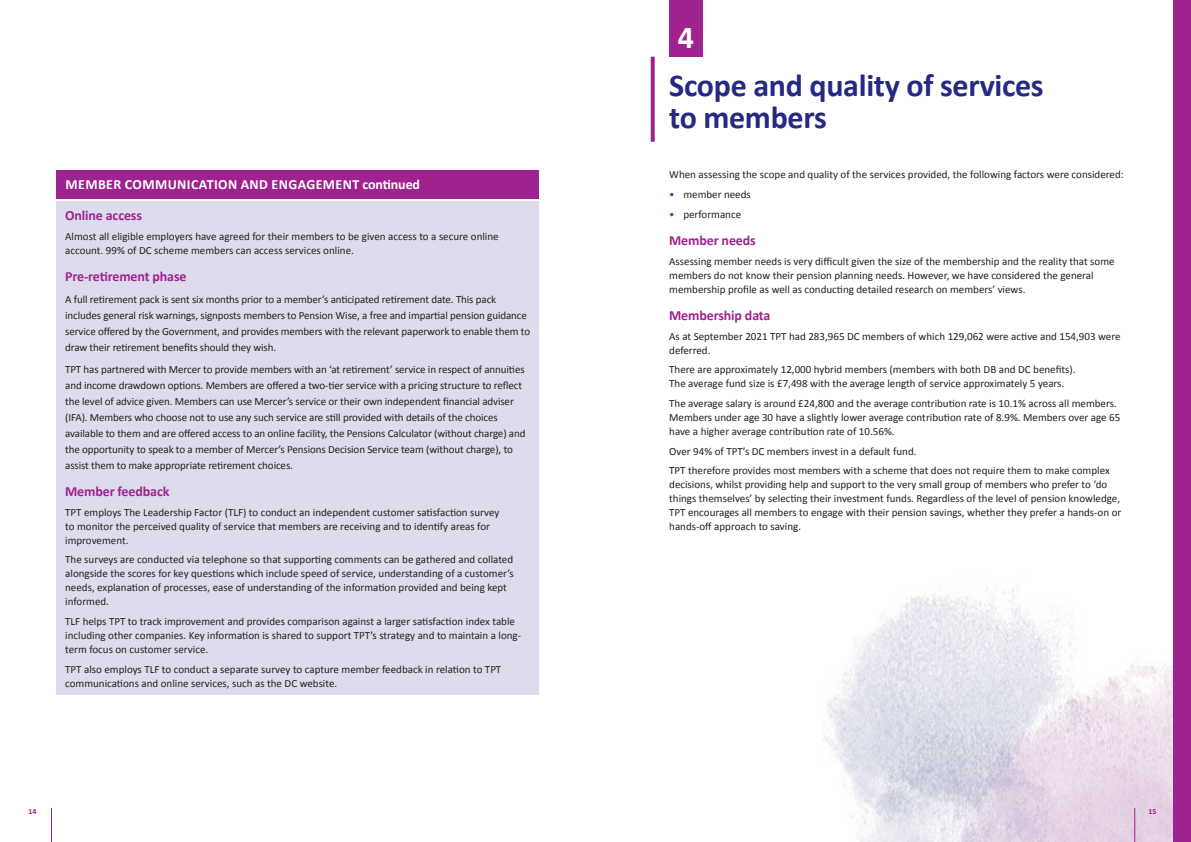
<style>
.page{position:relative;width:1191px;height:842px;background:#fff}
.page>*{position:absolute;margin:0;border:0;box-sizing:border-box;transform-origin:0 0}
.t1{font:700 32px/32px "Calibri";letter-spacing:-.01em;color:#252982}
.t2{font:700 32px "Calibri";color:#fff}
.Fushia_Header{font:700 14px "Calibri";letter-spacing:-.01em;color:#9f238e}
.t3{font:700 14px "Calibri";letter-spacing:.03em;color:#fff}
.Body{font:11px/14px "Calibri";color:#231f20}
.t4{font:700 8px "Calibri";color:#9f238e}
.s1{color:#9f238e}
</style>
<div class="page">
<img style="left:823px;top:549px;width:351px;height:293px">
<div style="left:1174px;top:0;width:17px;height:842px;background:#9f238e"></div>
<hr style="left:1134px;top:808px;width:1px;height:34px;background:#9f238e">
<hr style="left:51px;top:808px;width:1px;height:34px;background:#9f238e">
<div style="left:57px;top:170px;width:482px;height:28px;background:#9f238e"></div>
<div style="left:57px;top:201px;width:482px;height:494px;background:#dddcec"></div>
<svg style="left:650px;top:57px;width:4px;height:85px"></svg>
<div style="left:669px;top:0;width:33px;height:57px;background:#9f238e"></div>
<p class="t2" style="left:677px;top:15px;width:18px">4</p>
<p class="t3" style="left:65px;top:175px;width:356px">MEMBER COMMUNICATION AND ENGAGEMENT continued</p>
<p class="Fushia_Header" style="left:65px;top:206px;width:78px">Online access</p>
<p class="Body" style="left:65px;top:229px;width:435px">Almost all eligible employers have agreed for their members to be given access to a secure online account. 99% of DC scheme members can access services online.</p>
<p class="Fushia_Header" style="left:65px;top:267px;width:123px">Pre-retirement phase</p>
<p class="Body" style="left:65px;top:291px;width:466px;line-height:16px">A full retirement pack is sent six months prior to a member’s anticipated retirement date. This pack includes general risk warnings, signposts members to Pension Wise, a free and impartial pension guidance service offered by the Government, and provides members with the relevant paperwork to enable them to draw their retirement benefits should they wish.</p>
<p class="Body" style="left:65px;top:361px;width:462px;line-height:16px">TPT has partnered with Mercer to provide members with an ‘at retirement’ service in respect of annuities and income drawdown options. Members are offered a two-tier service with a pricing structure to reflect the level of advice given. Members can use Mercer’s service or their own independent financial adviser (IFA). Members who choose not to use any such service are still provided with details of the choices available to them and are offered access to an online facility, the Pensions Calculator (without charge) and the opportunity to speak to a member of Mercer’s Pensions Decision Service team (without charge), to assist them to make appropriate retirement choices.</p>
<p class="Fushia_Header" style="left:65px;top:481px;width:106px">Member feedback</p>
<p class="Body" style="left:65px;top:505px;width:436px">TPT employs The Leadership Factor (TLF) to conduct an independent customer satisfaction survey to monitor the perceived quality of service that members are receiving and to identify areas for improvement.</p>
<p class="Body" style="left:65px;top:552px;width:450px">The surveys are conducted via telephone so that supporting comments can be gathered and collated alongside the scores for key questions which include speed of service, understanding of a customer’s needs, explanation of processes, ease of understanding of the information provided and being kept informed.</p>
<p class="Body" style="left:65px;top:614px;width:457px">TLF helps TPT to track improvement and provides comparison against a larger satisfaction index table including other companies. Key information is shared to support TPT’s strategy and to maintain a long&shy;term focus on customer service.</p>
<p class="Body" style="left:65px;top:662px;width:437px">TPT also employs TLF to conduct a separate survey to capture member feedback in relation to TPT communications and online services, such as the DC website.</p>
<p class="t1" style="left:669px;top:69px;width:376px">Scope and quality of services to members</p>
<p class="Body" style="left:669px;top:167px;width:456px">When assessing the scope and quality of the services provided, the following factors were considered:</p>
<p class="Body" style="left:669px;top:187px;width:83px"><span class="s1">•</span> member needs</p>
<p class="Body" style="left:669px;top:207px;width:73px"><span class="s1">•</span> performance</p>
<p class="Fushia_Header" style="left:669px;top:230px;width:88px">Member needs</p>
<p class="Body" style="left:669px;top:254px;width:447px">Assessing member needs is very difficult given the size of the membership and the reality that some members do not know their pension planning needs. However, we have considered the general membership profile as well as conducting detailed research on members’ views.</p>
<p class="Fushia_Header" style="left:669px;top:305px;width:103px">Membership data</p>
<p class="Body" style="left:669px;top:329px;width:453px">As at September 2021 TPT had 283,965 DC members of which 129,062 were active and 154,903 were deferred.</p>
<p class="Body" style="left:669px;top:362px;width:408px">There are approximately 12,000 hybrid members (members with both DB and DC benefits).<br>The average fund size is £7,498 with the average length of service approximately 5 years.</p>
<p class="Body" style="left:669px;top:396px;width:453px">The average salary is around £24,800 and the average contribution rate is 10.1% across all members.<br>Members under age 30 have a slightly lower average contribution rate of 8.9%. Members over age 65 have a higher average contribution rate of 10.56%.</p>
<p class="Body" style="left:669px;top:444px;width:249px">Over 94% of TPT’s DC members invest in a default fund.</p>
<p class="Body" style="left:669px;top:463px;width:453px">TPT therefore provides most members with a scheme that does not require them to make complex decisions, whilst providing help and support to the very small group of members who prefer to ‘do things themselves’ by selecting their investment funds. Regardless of the level of pension knowledge, TPT encourages all members to engage with their pension savings, whether they prefer a hands-on or hands-off approach to saving.</p>
<p class="t4" style="left:28px;top:806px;width:10px">14</p>
<p class="t4" style="left:1148px;top:806px;width:10px">15</p>
</div>
